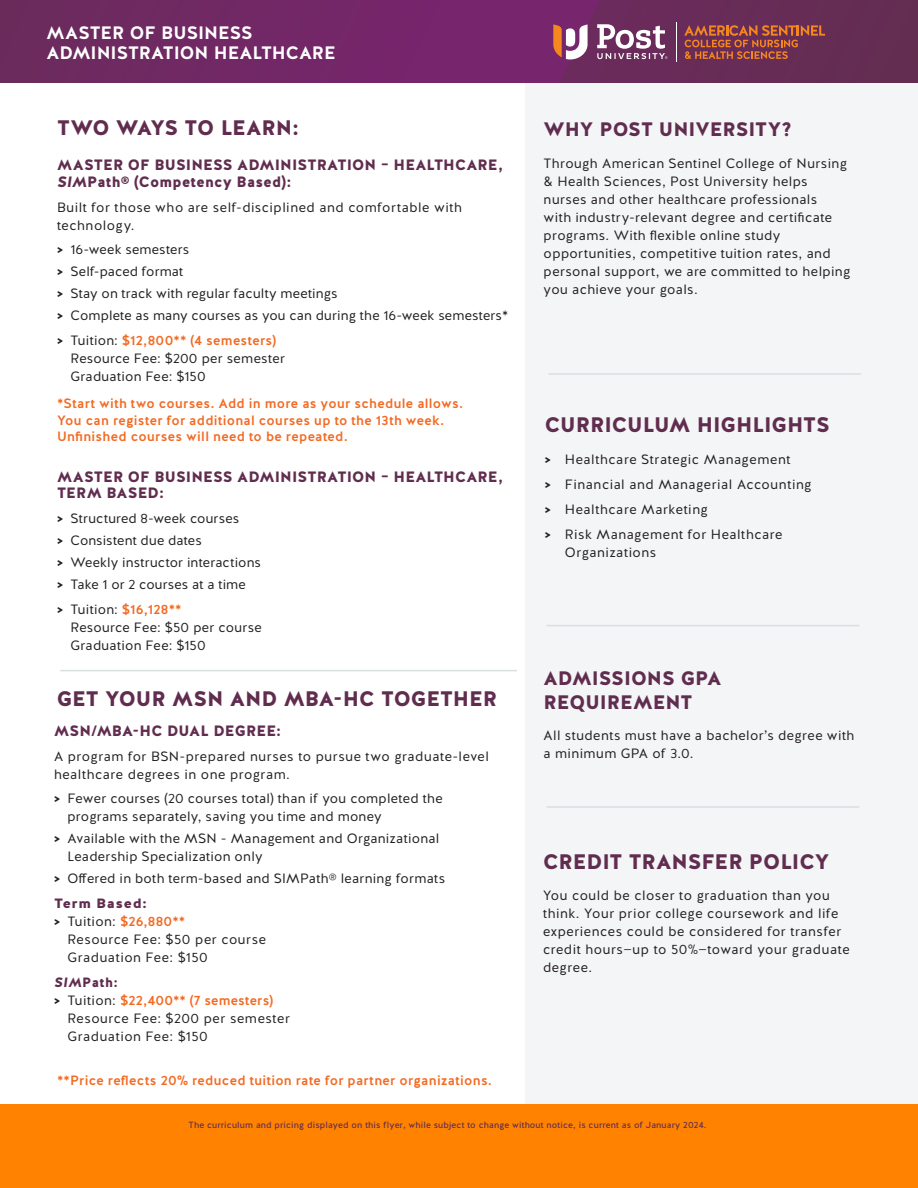
<style>
.page{position:relative;width:918px;height:1188px;background:#fff}
.page>*{position:absolute;margin:0;border:0;box-sizing:border-box;transform-origin:0 0}
.t1{font:900 21px "Halis GR";color:#612d4f}
.t2{font:900 21px "Halis GR";letter-spacing:-.02em;color:#612d4f}
.t3{font:900 19.5px/24px "Halis GR";letter-spacing:-.005em;color:#612d4f}
.t4{font:700 18px/19.5px "Halis GR";letter-spacing:-.005em;color:#fff}
.t5{font:900 15px/16.5px "Halis GR";letter-spacing:.01em;color:#612d4f}
.t6{font:13.5px/18px "Halis GR";letter-spacing:.025em;color:#231f20}
.t7{font:500 13.5px/16.5px "Halis GR";letter-spacing:.02em;color:#f36a23}
.t8{font:13.5px "Halis GR";letter-spacing:.005em;color:#231f20}
.t9{font:900 13.5px "Halis GR";letter-spacing:.045em;color:#612d4f;scale:1.1 1}
.t10{font:900 13.5px "Halis GR";letter-spacing:.045em;color:#612d4f}
.t11{font:9px "Halis GR";letter-spacing:.01em;color:#612d4f}
.s1{font-style:italic}
.s2{font-weight:700}
.s3{font-weight:500;color:#f36a23}
</style>
<div class="page">
<div style="left:525px;top:81px;width:393px;height:1039px;background:#f3f5f6"></div>
<img style="left:0;top:0;width:918px;height:82px">
<svg style="left:553px;top:25px;width:35px;height:34px"></svg>
<svg style="left:597px;top:24px;width:71px;height:35px"></svg>
<svg style="left:684px;top:25px;width:141px;height:34px;background:#904645"></svg>
<hr style="left:676px;top:22px;width:1px;height:39px;background:#fff">
<hr style="left:60px;top:670px;width:457px;height:1px;background:#d8e0e2">
<div style="left:0;top:1104px;width:918px;height:84px;background:#ff8300"></div>
<hr style="left:547px;top:625px;width:312px;height:1px;background:#d8e0e2">
<hr style="left:549px;top:373px;width:312px;height:2px;background:#d8e0e2">
<hr style="left:547px;top:806px;width:312px;height:2px;background:#d8e0e2">
<p class="t4" style="left:46px;top:24px;width:291px">MASTER OF BUSINESS<br>ADMINISTRATION HEALTHCARE</p>
<p class="t2" style="left:57px;top:114px;width:244px">TWO WAYS TO LEARN:</p>
<p class="t5" style="left:57px;top:157px;width:448px">MASTER OF BUSINESS ADMINISTRATION – HEALTHCARE,<br><span class="s1">SIM</span>Path® (Competency Based):</p>
<p class="t6" style="left:57px;top:198px;width:407px">Built for those who are self-disciplined and comfortable with technology.</p>
<p class="t6" style="left:57px;top:241px;width:134px"><span class="s2">&gt;</span> 16-week semesters</p>
<p class="t6" style="left:57px;top:263px;width:128px"><span class="s2">&gt;</span> Self-paced format</p>
<p class="t8" style="left:57px;top:285px;width:282px"><span class="s2">&gt;</span> Stay on track with regular faculty meetings</p>
<p class="t6" style="left:57px;top:307px;width:453px"><span class="s2">&gt;</span> Complete as many courses as you can during the 16-week semesters*</p>
<p class="t6" style="left:70px;top:332px;width:216px;text-indent:-14px"><span class="s2">&gt;</span> Tuition: <span class="s3">$12,800** (4 semesters)<br></span>Resource Fee: $200 per semester<br>Graduation Fee: $150</p>
<p class="t7" style="left:57px;top:396px;width:408px">*Start with two courses. Add in more as your schedule allows.<br>You can register for additional courses up to the 13th week.<br>Unfinished courses will need to be repeated.</p>
<p class="t5" style="left:57px;top:469px;width:448px">MASTER OF BUSINESS ADMINISTRATION – HEALTHCARE,<br>TERM BASED:</p>
<p class="t6" style="left:57px;top:510px;width:184px"><span class="s2">&gt;</span> Structured 8-week courses</p>
<p class="t6" style="left:57px;top:532px;width:146px"><span class="s2">&gt;</span> Consistent due dates</p>
<p class="t6" style="left:57px;top:554px;width:206px"><span class="s2">&gt;</span> Weekly instructor interactions</p>
<p class="t6" style="left:57px;top:576px;width:190px"><span class="s2">&gt;</span> Take 1 or 2 courses at a time</p>
<p class="t6" style="left:70px;top:600px;width:193px;text-indent:-14px"><span class="s2">&gt;</span> Tuition: <span class="s3">$16,128**<br></span>Resource Fee: $50 per course<br>Graduation Fee: $150</p>
<p class="t1" style="left:57px;top:685px;width:442px">GET YOUR MSN AND MBA-HC TOGETHER</p>
<p class="t5" style="left:54px;top:723px;width:229px">MSN/MBA-HC DUAL DEGREE:</p>
<p class="t6" style="left:54px;top:747px;width:437px">A program for BSN-prepared nurses to pursue two graduate-level healthcare degrees in one program.</p>
<p class="t6" style="left:68px;top:790px;width:377px;text-indent:-14px"><span class="s2">&gt;</span> Fewer courses (20 courses total) than if you completed the programs separately, saving you time and money</p>
<p class="t6" style="left:68px;top:830px;width:373px;text-indent:-14px"><span class="s2">&gt;</span> Available with the MSN - Management and Organizational<br>Leadership Specialization only</p>
<p class="t6" style="left:54px;top:870px;width:393px"><span class="s2">&gt;</span> Offered in both term-based and SIMPath® learning formats</p>
<p class="t9" style="left:54px;top:895px;width:86px">Term Based:</p>
<p class="t6" style="left:68px;top:913px;width:200px;text-indent:-14px"><span class="s2">&gt;</span> Tuition: <span class="s3">$26,880**<br></span>Resource Fee: $50 per course<br>Graduation Fee: $150</p>
<p class="t10" style="left:54px;top:973px;width:66px"><span class="s1">SIM</span>Path:</p>
<p class="t6" style="left:68px;top:992px;width:224px;text-indent:-14px"><span class="s2">&gt;</span> Tuition: <span class="s3">$22,400** (7 semesters)<br></span>Resource Fee: $200 per semester<br>Graduation Fee: $150</p>
<p class="t7" style="left:57px;top:1072px;width:437px">**Price reflects 20% reduced tuition rate for partner organizations.</p>
<p class="t3" style="left:544px;top:118px;width:250px">WHY POST UNIVERSITY?</p>
<p class="t6" style="left:544px;top:154px;width:308px">Through American Sentinel College of Nursing &amp; Health Sciences, Post University helps nurses and other healthcare professionals<br>with industry-relevant degree and certificate programs. With flexible online study opportunities, competitive tuition rates, and personal support, we are committed to helping you achieve your goals.</p>
<p class="t1" style="left:545px;top:411px;width:287px">CURRICULUM HIGHLIGHTS</p>
<p class="t6" style="left:545px;top:451px;width:247px"><span class="s2">&gt;</span> Healthcare Strategic Management</p>
<p class="t6" style="left:545px;top:476px;width:269px"><span class="s2">&gt;</span> Financial and Managerial Accounting</p>
<p class="t6" style="left:545px;top:501px;width:165px"><span class="s2">&gt;</span> Healthcare Marketing</p>
<p class="t6" style="left:565px;top:525px;width:219px;text-indent:-20px"><span class="s2">&gt;</span> Risk Management for Healthcare<br>Organizations</p>
<p class="t3" style="left:544px;top:666px;width:179px">ADMISSIONS GPA<br>REQUIREMENT</p>
<p class="t6" style="left:544px;top:727px;width:312px">All students must have a bachelor’s degree with a minimum GPA of 3.0.</p>
<p class="t1" style="left:543px;top:848px;width:288px">CREDIT TRANSFER POLICY</p>
<p class="t6" style="left:543px;top:887px;width:308px">You could be closer to graduation than you think. Your prior college coursework and life experiences could be considered for transfer credit hours—up to 50%—toward your graduate degree.</p>
<p class="t11" style="left:189px;top:1119px;width:519px">The curriculum and pricing displayed on this flyer, while subject to change without notice, is current as of January 2024.</p>
</div>
